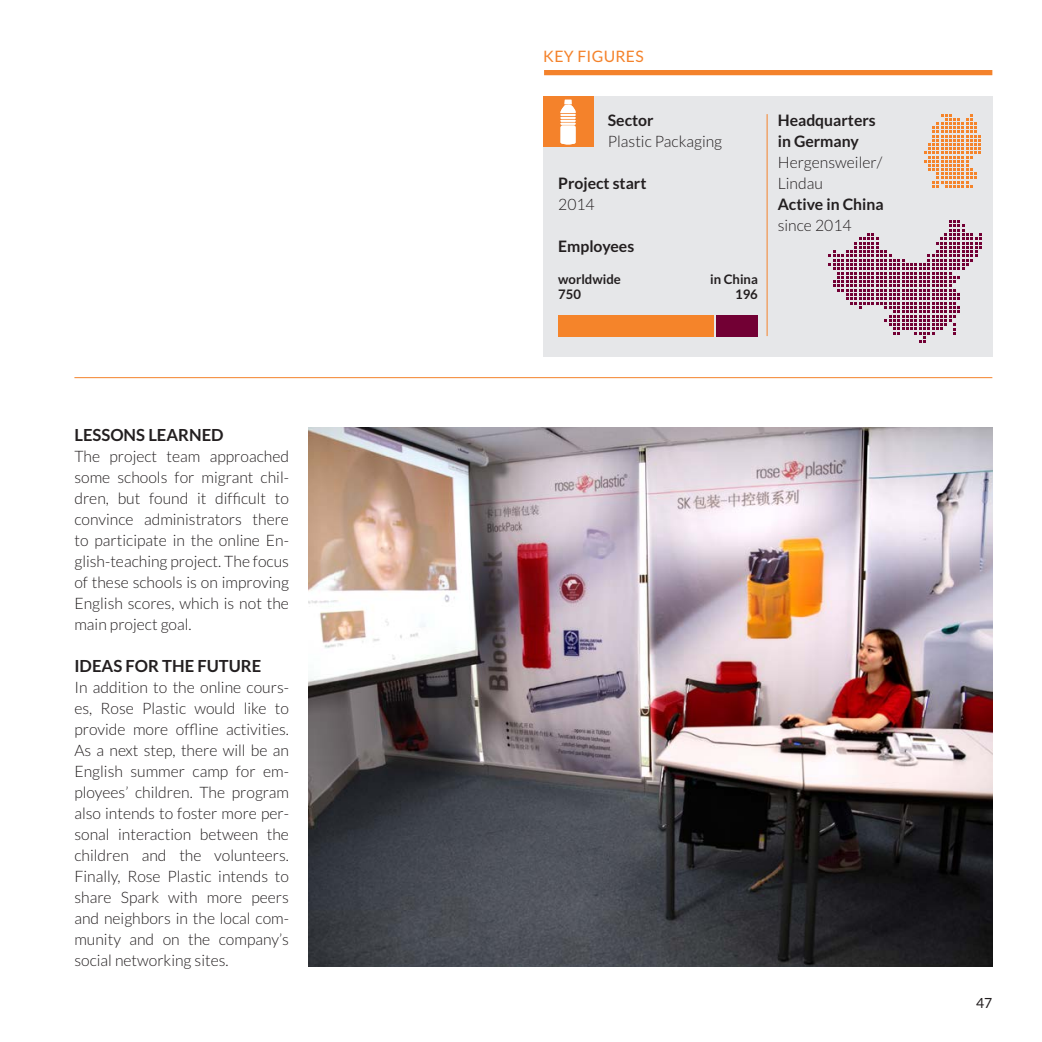
<style>
.page{position:relative;width:1042px;height:1042px;background:#fff}
.page>*{position:absolute;margin:0;border:0;box-sizing:border-box;transform-origin:0 0}
.t1{font:700 16.62px "Lato";color:#231f20}
.t2{font:300 15.75px/21px "Lato";color:#231f20;text-align:justify}
.t3{font:700 15.75px/21px "Lato";color:#231f20}
.t4{font:15.75px "Lato";letter-spacing:.02em;color:#f4822b}
.t5{font:14px "Lato";color:#231f20}
.t6{font:700 13.12px/15.8px "Lato";color:#231f20}
</style>
<div class="page">
<hr style="left:74px;top:377px;width:918px;height:1px;background:#f4822b">
<img style="left:309px;top:427px;width:683px;height:539px">
<div style="left:544px;top:70px;width:448px;height:5px;background:#f4822b"></div>
<div style="left:543px;top:97px;width:449px;height:260px;background:#e6e7e9"></div>
<div style="left:558px;top:315px;width:156px;height:21px;background:#f5842a"></div>
<div style="left:716px;top:315px;width:42px;height:21px;background:#720034"></div>
<div style="left:543px;top:97px;width:50px;height:50px;background:#f4822b"></div>
<hr style="left:766px;top:114px;width:1px;height:222px;background:#f4822b">
<svg style="left:924px;top:114px;width:57px;height:73px"></svg>
<svg style="left:828px;top:220px;width:153px;height:123px"></svg>
<svg style="left:560px;top:100px;width:16px;height:45px"></svg>
<p class="t1" style="left:74px;top:425px;width:151px">LESSONS LEARNED</p>
<p class="t2" style="left:74px;top:446px;width:216px">The project team approached some schools for migrant chil&shy;dren, but found it difficult to convince administrators there to participate in the online En&shy;glish-teaching project. The focus of these schools is on improving English scores, which is not the main project goal.</p>
<p class="t1" style="left:74px;top:656px;width:188px">IDEAS FOR THE FUTURE</p>
<p class="t2" style="left:74px;top:677px;width:216px">In addition to the online cours&shy;es, Rose Plastic would like to provide more offline activities.<br>As a next step, there will be an English summer camp for em&shy;ployees’ children. The program also intends to foster more per&shy;sonal interaction between the children and the volunteers.<br>Finally, Rose Plastic intends to share Spark with more peers and neighbors in the local com&shy;munity and on the company’s social networking sites.</p>
<p class="t4" style="left:543px;top:48px;width:102px">KEY FIGURES</p>
<p class="t3" style="left:608px;top:110px;width:47px">Sector</p>
<p class="t2" style="left:608px;top:131px;width:116px">Plastic Packaging</p>
<p class="t3" style="left:558px;top:173px;width:90px">Project start</p>
<p class="t2" style="left:558px;top:194px;width:38px">2014</p>
<p class="t3" style="left:558px;top:236px;width:77px">Employees</p>
<p class="t6" style="left:558px;top:271px;width:64px">worldwide<br>750</p>
<p class="t6" style="left:710px;top:271px;width:49px;text-align:right">in China<br>196</p>
<p class="t3" style="left:778px;top:110px;width:99px">Headquarters in Germany</p>
<p class="t2" style="left:778px;top:152px;width:106px">Hergensweiler/<br>Lindau</p>
<p class="t3" style="left:778px;top:194px;width:107px">Active in China</p>
<p class="t2" style="left:778px;top:215px;width:75px">since 2014</p>
<p class="t5" style="left:976px;top:995px;width:18px">47</p>
</div>
